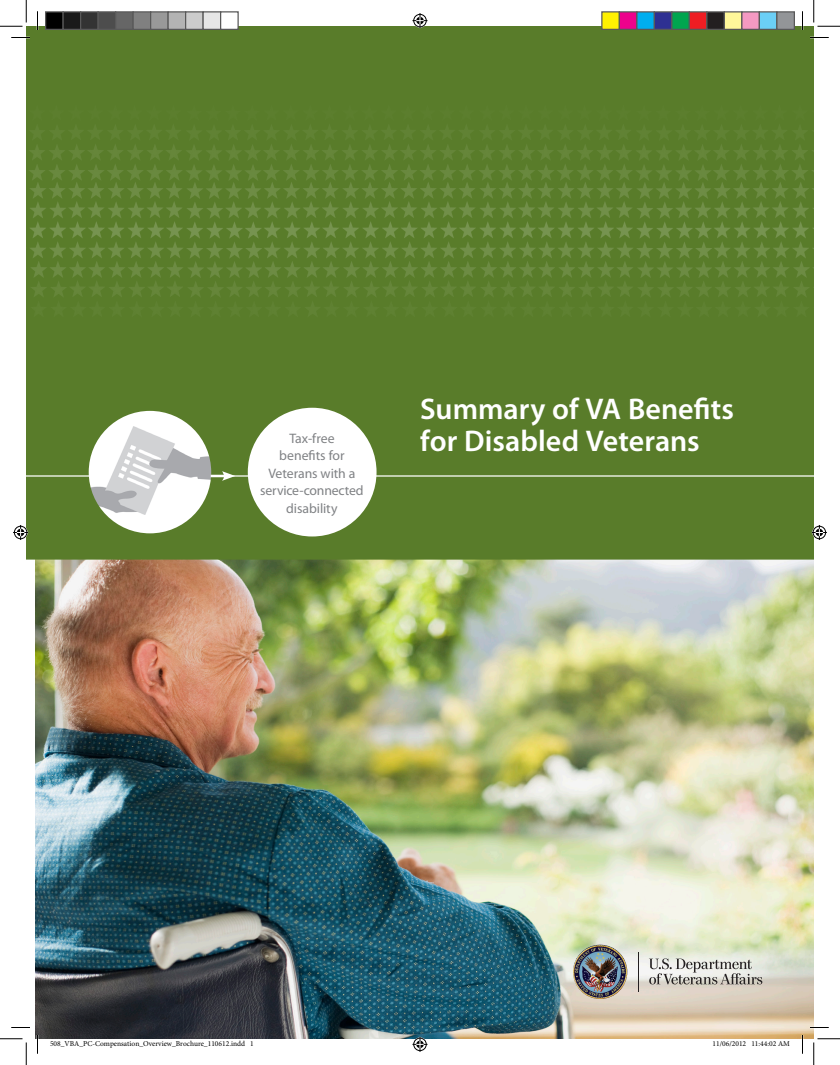
<style>
.page{position:relative;width:840px;height:1065px;background:#fff}
.page>*{position:absolute;margin:0;border:0;box-sizing:border-box;transform-origin:0 0}
.Cover_Title{font:600 30px/32.5px "Myriad Pro";color:#fff}
.Cover_Title_2{font:13.75px/17.5px "Myriad Pro";letter-spacing:-.005em;color:#808285;text-align:center}
.t1{font:7.5px "Minion Pro";color:#000}
</style>
<div class="page">
<img style="left:35px;top:560px;width:779px;height:479px">
<svg style="left:649px;top:958px;width:113px;height:26px;background:#c0c0bb"></svg>
<hr style="left:639px;top:952px;width:1px;height:39px;background:#231f20">
<img style="left:573px;top:945px;width:54px;height:54px;border-radius:27px">
<div style="left:26px;top:26px;width:788px;height:534px;background:#597c2a"></div>
<img style="left:26px;top:105px;width:788px;height:213px">
<svg style="left:211px;top:471px;width:24px;height:10px"></svg>
<hr style="left:222px;top:475px;width:592px;height:2px;background:#fff">
<hr style="left:26px;top:475px;width:64px;height:2px;background:#fff">
<div style="left:251px;top:411px;width:122px;height:122px;background:#fff;border-radius:50%"></div>
<div style="left:248px;top:408px;width:129px;height:129px;border:6px solid #fff;border-radius:50%"></div>
<svg style="left:11px;top:37px;width:19px;height:1px"></svg>
<svg style="left:810px;top:37px;width:19px;height:1px"></svg>
<svg style="left:11px;top:1027px;width:19px;height:1px"></svg>
<svg style="left:810px;top:1027px;width:19px;height:1px"></svg>
<svg style="left:37px;top:11px;width:1px;height:19px"></svg>
<svg style="left:37px;top:1035px;width:1px;height:19px"></svg>
<svg style="left:802px;top:11px;width:1px;height:19px"></svg>
<svg style="left:802px;top:1035px;width:1px;height:19px"></svg>
<svg style="left:0;top:0;width:27px;height:27px"></svg>
<svg style="left:0;top:1039px;width:27px;height:26px"></svg>
<svg style="left:814px;top:0;width:26px;height:27px"></svg>
<svg style="left:814px;top:1039px;width:26px;height:26px"></svg>
<svg style="left:412px;top:13px;width:16px;height:15px"></svg>
<svg style="left:412px;top:1037px;width:16px;height:15px"></svg>
<svg style="left:13px;top:525px;width:15px;height:15px"></svg>
<svg style="left:812px;top:525px;width:15px;height:15px"></svg>
<div style="left:46px;top:12px;width:17px;height:17px;background:#000"></div>
<div style="left:45px;top:11px;width:19px;height:19px;border:1px solid #595959"></div>
<div style="left:63px;top:12px;width:18px;height:17px;background:#1a1a1a"></div>
<div style="left:62px;top:11px;width:19px;height:19px;border:1px solid #595959"></div>
<div style="left:81px;top:12px;width:17px;height:17px;background:#333"></div>
<div style="left:80px;top:11px;width:19px;height:19px;border:1px solid #595959"></div>
<div style="left:98px;top:12px;width:18px;height:17px;background:#4d4d4d"></div>
<div style="left:98px;top:11px;width:18px;height:19px;border:1px solid #595959"></div>
<div style="left:116px;top:12px;width:17px;height:17px;background:#666"></div>
<div style="left:115px;top:11px;width:19px;height:19px;border:1px solid #595959"></div>
<div style="left:133px;top:12px;width:18px;height:17px;background:#808080"></div>
<div style="left:132px;top:11px;width:19px;height:19px;border:1px solid #595959"></div>
<div style="left:151px;top:12px;width:17px;height:17px;background:#999"></div>
<div style="left:150px;top:11px;width:19px;height:19px;border:1px solid #595959"></div>
<div style="left:168px;top:12px;width:18px;height:17px;background:#b3b3b3"></div>
<div style="left:168px;top:11px;width:18px;height:19px;border:1px solid #595959"></div>
<div style="left:186px;top:12px;width:17px;height:17px;background:#ccc"></div>
<div style="left:185px;top:11px;width:19px;height:19px;border:1px solid #595959"></div>
<div style="left:203px;top:12px;width:18px;height:17px;background:#e6e6e6"></div>
<div style="left:202px;top:11px;width:19px;height:19px;border:1px solid #595959"></div>
<div style="left:221px;top:12px;width:17px;height:17px;background:#fff"></div>
<div style="left:220px;top:11px;width:19px;height:19px;border:1px solid #595959"></div>
<div style="left:602px;top:12px;width:17px;height:17px;background:#fff101"></div>
<div style="left:601px;top:11px;width:19px;height:19px;border:1px solid #595959"></div>
<div style="left:619px;top:12px;width:18px;height:17px;background:#ed028c"></div>
<div style="left:619px;top:11px;width:19px;height:19px;border:1px solid #595959"></div>
<div style="left:637px;top:12px;width:17px;height:17px;background:#00aeef"></div>
<div style="left:636px;top:11px;width:19px;height:19px;border:1px solid #595959"></div>
<div style="left:654px;top:12px;width:18px;height:17px;background:#2e3092"></div>
<div style="left:654px;top:11px;width:18px;height:19px;border:1px solid #595959"></div>
<div style="left:672px;top:12px;width:17px;height:17px;background:#00a54f"></div>
<div style="left:671px;top:11px;width:19px;height:19px;border:1px solid #595959"></div>
<div style="left:689px;top:12px;width:18px;height:17px;background:#ee1d23"></div>
<div style="left:689px;top:11px;width:19px;height:19px;border:1px solid #595959"></div>
<div style="left:707px;top:12px;width:17px;height:17px;background:#231f20"></div>
<div style="left:706px;top:11px;width:19px;height:19px;border:1px solid #595959"></div>
<div style="left:724px;top:12px;width:18px;height:17px;background:#fff79a"></div>
<div style="left:724px;top:11px;width:18px;height:19px;border:1px solid #595959"></div>
<div style="left:742px;top:12px;width:17px;height:17px;background:#f499c2"></div>
<div style="left:741px;top:11px;width:19px;height:19px;border:1px solid #595959"></div>
<div style="left:759px;top:12px;width:18px;height:17px;background:#6bcff6"></div>
<div style="left:759px;top:11px;width:19px;height:19px;border:1px solid #595959"></div>
<div style="left:777px;top:12px;width:17px;height:17px;background:#939598"></div>
<div style="left:776px;top:11px;width:19px;height:19px;border:1px solid #595959"></div>
<svg style="left:713px;top:1001px;width:77px;height:38px;background:#ddc7aa"></svg>
<h2 class="Cover_Title_2" style="left:260px;top:429px;width:105px">Tax-free<br>benefits for<br>Veterans with a service-connected disability</h2>
<h1 class="Cover_Title" style="left:420px;top:393px;width:315px">Summary of VA Benefits for Disabled Veterans</h1>
<p class="t1" style="left:50px;top:1039px;width:205px">508_VBA_PC-Compensation_Overview_Brochure_110612.indd 1</p>
<p class="t1" style="left:712px;top:1039px;width:79px">11/06/2012 11:44:02 AM</p>
</div>
